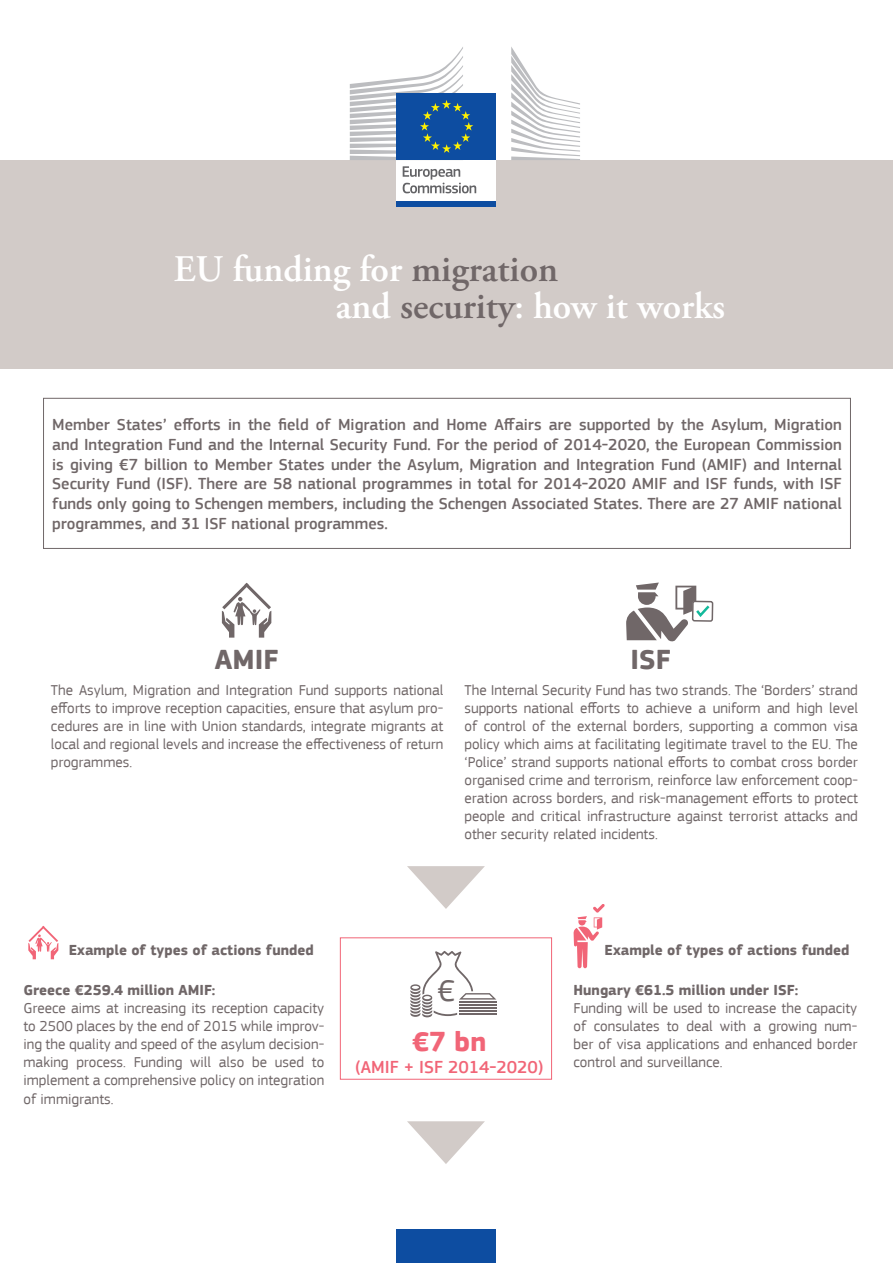
<style>
.page{position:relative;width:893px;height:1263px;background:#fff}
.page>*{position:absolute;margin:0;border:0;box-sizing:border-box;transform-origin:0 0}
.t1{font:600 37.5px/37.5px "Adobe Garamond Pro";color:#fff}
.t2{font:31.2px "EC Square Sans Pro";color:#706768}
.t3{font:700 28.5px "EC Square Sans Pro";color:#706768}
.t4{font:700 28.5px "EC Square Sans Pro";color:#f16577}
.t5{font:500 18px "EC Square Sans Pro";color:#f16577}
.t6{font:500 16.5px/19.8px "EC Square Sans Pro";color:#706768;text-align:justify}
.t7{font:15px/18px "EC Square Sans Pro";color:#706768;text-align:justify}
.t8{font:700 15px "EC Square Sans Pro";color:#706768}
.s1{color:#706768}
</style>
<div class="page">
<div style="left:340px;top:937px;width:212px;height:142px;border:1px solid #f16577"></div>
<div style="left:0;top:160px;width:893px;height:209px;background:#d2cbc8"></div>
<div style="left:43px;top:398px;width:808px;height:151px;border:1px solid #706768"></div>
<svg style="left:222px;top:583px;width:49px;height:55px"></svg>
<svg style="left:410px;top:951px;width:86px;height:66px"></svg>
<svg style="left:407px;top:866px;width:78px;height:43px"></svg>
<svg style="left:407px;top:1121px;width:78px;height:43px"></svg>
<div style="left:692px;top:601px;width:21px;height:21px;border:2px solid #706768;border-radius:2px"></div>
<svg style="left:626px;top:582px;width:86px;height:60px"></svg>
<svg style="left:28px;top:926px;width:30px;height:33px"></svg>
<svg style="left:573px;top:904px;width:32px;height:64px"></svg>
<div style="left:397px;top:158px;width:99px;height:44px;background:#fff"></div>
<svg style="left:403px;top:166px;width:73px;height:27px"></svg>
<div style="left:397px;top:201px;width:99px;height:6px;background:#0d4da1"></div>
<svg style="left:511px;top:47px;width:69px;height:113px"></svg>
<div style="left:397px;top:94px;width:99px;height:66px;background:#0d4da1"></div>
<svg style="left:350px;top:47px;width:123px;height:113px"></svg>
<div style="left:397px;top:1229px;width:99px;height:34px;background:#0d4da1"></div>
<p class="t1" style="left:336px;top:251px;width:391px;text-indent:-162px">EU funding for <span class="s1">migration<br></span>and <span class="s1">security</span>: how it works</p>
<p class="t6" style="left:52px;top:415px;width:791px">Member States’ efforts in the field of Migration and Home Affairs are supported by the Asylum, Migration and Integration Fund and the Internal Security Fund. For the period of 2014-2020, the European Commission is giving €7 billion to Member States under the Asylum, Migration and Integration Fund (AMIF) and Internal Security Fund (ISF). There are 58 national programmes in total for 2014-2020 AMIF and ISF funds, with ISF funds only going to Schengen members, including the Schengen Associated States. There are 27 AMIF national programmes, and 31 ISF national programmes.</p>
<p class="t3" style="left:215px;top:642px;width:65px">AMIF</p>
<p class="t3" style="left:630px;top:642px;width:42px">ISF</p>
<p class="t7" style="left:51px;top:681px;width:394px">The Asylum, Migration and Integration Fund supports national efforts to improve reception capacities, ensure that asylum pro&shy;cedures are in line with Union standards, integrate migrants at local and regional levels and increase the effectiveness of return programmes.</p>
<p class="t7" style="left:465px;top:681px;width:395px">The Internal Security Fund has two strands. The ‘Borders’ strand supports national efforts to achieve a uniform and high level of control of the external borders, supporting a common visa policy which aims at facilitating legitimate travel to the EU. The ‘Police’ strand supports national efforts to combat cross border organised crime and terrorism, reinforce law enforcement coop&shy;eration across borders, and risk-management efforts to protect people and critical infrastructure against terrorist attacks and other security related incidents.</p>
<p class="t8" style="left:69px;top:941px;width:246px">Example of types of actions funded</p>
<p class="t8" style="left:605px;top:941px;width:246px">Example of types of actions funded</p>
<p class="t8" style="left:23px;top:981px;width:193px">Greece €259.4 million AMIF:</p>
<h2 class="t2" style="left:438px;top:972px;width:19px">€</h2>
<p class="t7" style="left:23px;top:1000px;width:302px">Greece aims at increasing its reception capacity to 2500 places by the end of 2015 while improv&shy;ing the quality and speed of the asylum decision&shy;making process. Funding will also be used to implement a comprehensive policy on integration of immigrants.</p>
<p class="t4" style="left:412px;top:1024px;width:76px">€7 bn</p>
<p class="t5" style="left:355px;top:1056px;width:190px">(AMIF + ISF 2014-2020)</p>
<p class="t8" style="left:574px;top:981px;width:226px">Hungary €61.5 million under ISF:</p>
<p class="t7" style="left:574px;top:1000px;width:285px">Funding will be used to increase the capacity of consulates to deal with a growing num&shy;ber of visa applications and enhanced border control and surveillance.</p>
</div>
